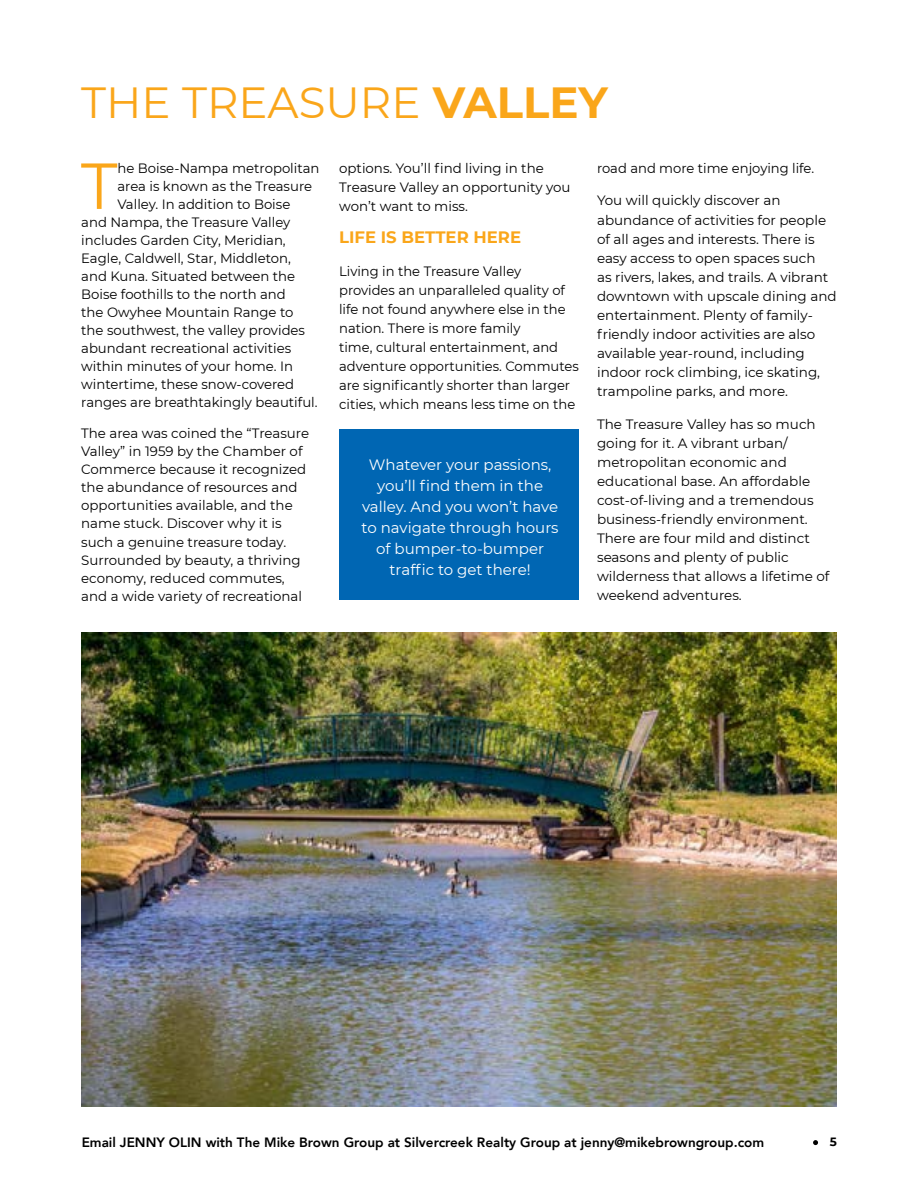
<style>
.page{position:relative;width:918px;height:1188px;background:#fff}
.page>*{position:absolute;margin:0;border:0;box-sizing:border-box;transform-origin:0 0}
.t1{font:64.95px "Montserrat";color:#faa61a}
.t2{font:43.5px "Montserrat";color:#faa61a}
.t3{font:700 16.5px "Montserrat";color:#faa61a}
.t4{font:15px/21px "Montserrat";color:#fff;text-align:center}
.t5{font:13.5px/19px "Montserrat";color:#000}
.t6{font:800 13.5px "Avenir";color:#000}
.t7{font:700 12px "Montserrat";color:#000}
.s1{font-weight:700}
.s2{font-weight:400}
</style>
<div class="page">
<img style="left:81px;top:633px;width:756px;height:474px">
<div style="left:339px;top:430px;width:240px;height:170px;background:#0066b3"></div>
<svg style="left:813px;top:1140px;width:5px;height:5px"></svg>
<h2 class="t2" style="left:81px;top:72px;width:528px">THE TREASURE <span class="s1">VALLEY</span></h2>
<h1 class="t1" style="left:81px;top:141px;width:38px">T</h1>
<p class="t5" style="left:117px;top:158px;width:204px">he Boise-Nampa metropolitan</p>
<p class="t5" style="left:117px;top:176px;width:196px">area is known as the Treasure</p>
<p class="t5" style="left:117px;top:194px;width:174px">Valley. In addition to Boise</p>
<p class="t5" style="left:81px;top:212px;width:211px">and Nampa, the Treasure Valley</p>
<p class="t5" style="left:81px;top:230px;width:206px">includes Garden City, Meridian,</p>
<p class="t5" style="left:81px;top:248px;width:211px">Eagle, Caldwell, Star, Middleton,</p>
<p class="t5" style="left:81px;top:266px;width:216px">and Kuna. Situated between the</p>
<p class="t5" style="left:81px;top:284px;width:206px">Boise foothills to the north and</p>
<p class="t5" style="left:81px;top:302px;width:214px">the Owyhee Mountain Range to</p>
<p class="t5" style="left:81px;top:320px;width:225px">the southwest, the valley provides</p>
<p class="t5" style="left:81px;top:338px;width:211px">abundant recreational activities</p>
<p class="t5" style="left:81px;top:356px;width:213px">within minutes of your home. In</p>
<p class="t5" style="left:81px;top:374px;width:214px">wintertime, these snow-covered</p>
<p class="t5" style="left:81px;top:392px;width:238px">ranges are breathtakingly beautiful.</p>
<p class="t5" style="left:81px;top:424px;width:229px;line-height:18px">The area was coined the “Treasure<br>Valley” in 1959 by the Chamber of<br>Commerce because it recognized the abundance of resources and opportunities available, and the name stuck. Discover why it is such a genuine treasure today.<br>Surrounded by beauty, a thriving economy, reduced commutes, and a wide variety of recreational</p>
<p class="t5" style="left:339px;top:158px;width:233px">options. You’ll find living in the<br>Treasure Valley an opportunity you won’t want to miss.</p>
<p class="t3" style="left:339px;top:226px;width:183px">LIFE IS BETTER HERE</p>
<p class="t5" style="left:339px;top:261px;width:241px">Living in the Treasure Valley provides an unparalleled quality of life not found anywhere else in the nation. There is more family<br>time, cultural entertainment, and adventure opportunities. Commutes are significantly shorter than larger cities, which means less time on the</p>
<p class="t4" style="left:362px;top:453px;width:199px">Whatever your passions, you’ll find them in the valley. And you won’t have to navigate through hours of bumper-to-bumper traffic to get there!</p>
<p class="t5" style="left:597px;top:158px;width:219px">road and more time enjoying life.</p>
<p class="t5" style="left:597px;top:191px;width:241px">You will quickly discover an abundance of activities for people of all ages and interests. There is easy access to open spaces such<br>as rivers, lakes, and trails. A vibrant downtown with upscale dining and entertainment. Plenty of family&shy;friendly indoor activities are also available year-round, including indoor rock climbing, ice skating, trampoline parks, and more.</p>
<p class="t5" style="left:597px;top:414px;width:234px">The Treasure Valley has so much going for it. A vibrant urban/ metropolitan economic and educational base. An affordable cost-of-living and a tremendous business-friendly environment.<br>There are four mild and distinct seasons and plenty of public wilderness that allows a lifetime of weekend adventures.</p>
<p class="t7" style="left:501px;top:1133px;width:301px"><span class="s2">Email Eva Steinwald at</span> eva@steinwaldgroup.com</p>
<p class="t7" style="left:830px;top:1133px;width:9px">5</p>
<p class="t6" style="left:82px;top:1132px;width:684px">Email JENNY OLIN with The Mike Brown Group at Silvercreek Realty Group at jenny@mikebrowngroup.com</p>
</div>
